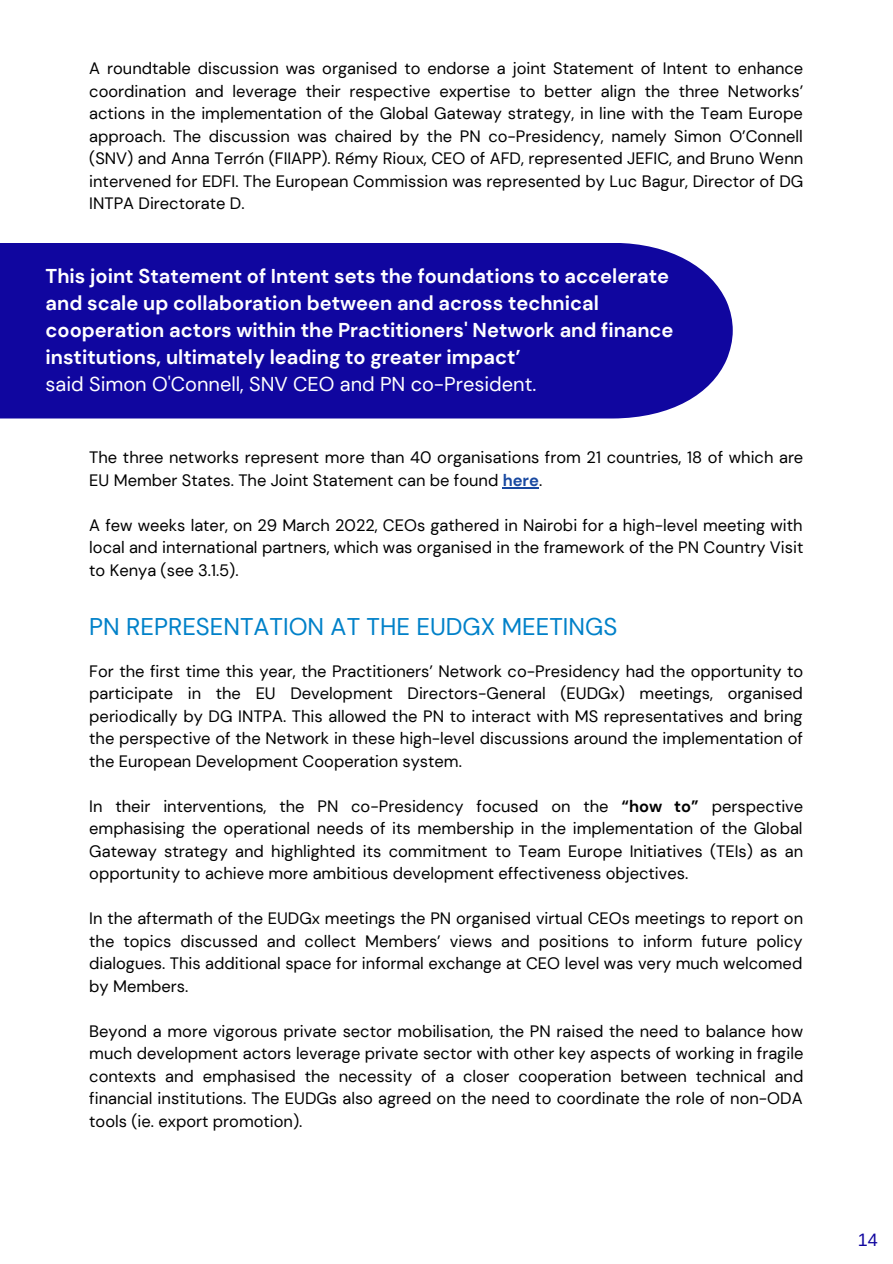
<style>
.page{position:relative;width:893px;height:1264px;background:#fff}
.page>*{position:absolute;margin:0;border:0;box-sizing:border-box;transform-origin:0 0}
.t1{font:24.15px "DM Sans";color:#0081c9}
.t2{font:700 19.95px/27px "DM Sans";color:#fff}
.t3{font:19.95px "DM Sans";color:#fff}
.t4{font:18px "Arimo";color:#10069f}
.t5{font:16.5px/22.5px "DM Sans";color:#000;text-align:justify}
.s1{font-weight:700;color:#1848a0}
.s2{font-weight:700}
</style>
<div class="page">
<div style="left:0;top:243px;width:732px;height:175px;background:#10069f"></div>
<hr style="left:502px;top:487px;width:37px;height:1px;background:#1848a0">
<p class="t5" style="left:89px;top:57px;width:715px">A roundtable discussion was organised to endorse a joint Statement of Intent to enhance coordination and leverage their respective expertise to better align the three Networks’ actions in the implementation of the Global Gateway strategy, in line with the Team Europe approach. The discussion was chaired by the PN co-Presidency, namely Simon O’Connell (SNV) and Anna Terrón (FIIAPP). Rémy Rioux, CEO of AFD, represented JEFIC, and Bruno Wenn intervened for EDFI. The European Commission was represented by Luc Bagur, Director of DG INTPA Directorate D.</p>
<p class="t2" style="left:46px;top:263px;width:629px">This joint Statement of Intent sets the foundations to accelerate and scale up collaboration between and across technical cooperation actors within the Practitioners' Network and finance institutions, ultimately leading to greater impact’</p>
<p class="t3" style="left:46px;top:371px;width:492px">said Simon O'Connell, SNV CEO and PN co-President.</p>
<p class="t5" style="left:89px;top:446px;width:715px">The three networks represent more than 40 organisations from 21 countries, 18 of which are<br>EU Member States. The Joint Statement can be found <span class="s1">here</span>.</p>
<p class="t5" style="left:89px;top:514px;width:715px">A few weeks later, on 29 March 2022, CEOs gathered in Nairobi for a high-level meeting with local and international partners, which was organised in the framework of the PN Country Visit to Kenya (see 3.1.5).</p>
<p class="t1" style="left:89px;top:611px;width:529px">PN REPRESENTATION AT THE EUDGX MEETINGS</p>
<p class="t5" style="left:89px;top:660px;width:715px">For the first time this year, the Practitioners’ Network co-Presidency had the opportunity to participate in the EU Development Directors-General (EUDGx) meetings, organised periodically by DG INTPA. This allowed the PN to interact with MS representatives and bring the perspective of the Network in these high-level discussions around the implementation of the European Development Cooperation system.</p>
<p class="t5" style="left:89px;top:794px;width:715px">In their interventions, the PN co-Presidency focused on the <span class="s2">“how to”</span> perspective emphasising the operational needs of its membership in the implementation of the Global Gateway strategy and highlighted its commitment to Team Europe Initiatives (TEIs) as an opportunity to achieve more ambitious development effectiveness objectives.</p>
<p class="t5" style="left:89px;top:907px;width:715px">In the aftermath of the EUDGx meetings the PN organised virtual CEOs meetings to report on the topics discussed and collect Members’ views and positions to inform future policy dialogues. This additional space for informal exchange at CEO level was very much welcomed by Members.</p>
<p class="t5" style="left:89px;top:1019px;width:715px">Beyond a more vigorous private sector mobilisation, the PN raised the need to balance how much development actors leverage private sector with other key aspects of working in fragile contexts and emphasised the necessity of a closer cooperation between technical and financial institutions. The EUDGs also agreed on the need to coordinate the role of non-ODA tools (ie. export promotion).</p>
<p class="t4" style="left:857px;top:1229px;width:21px">14</p>
</div>
